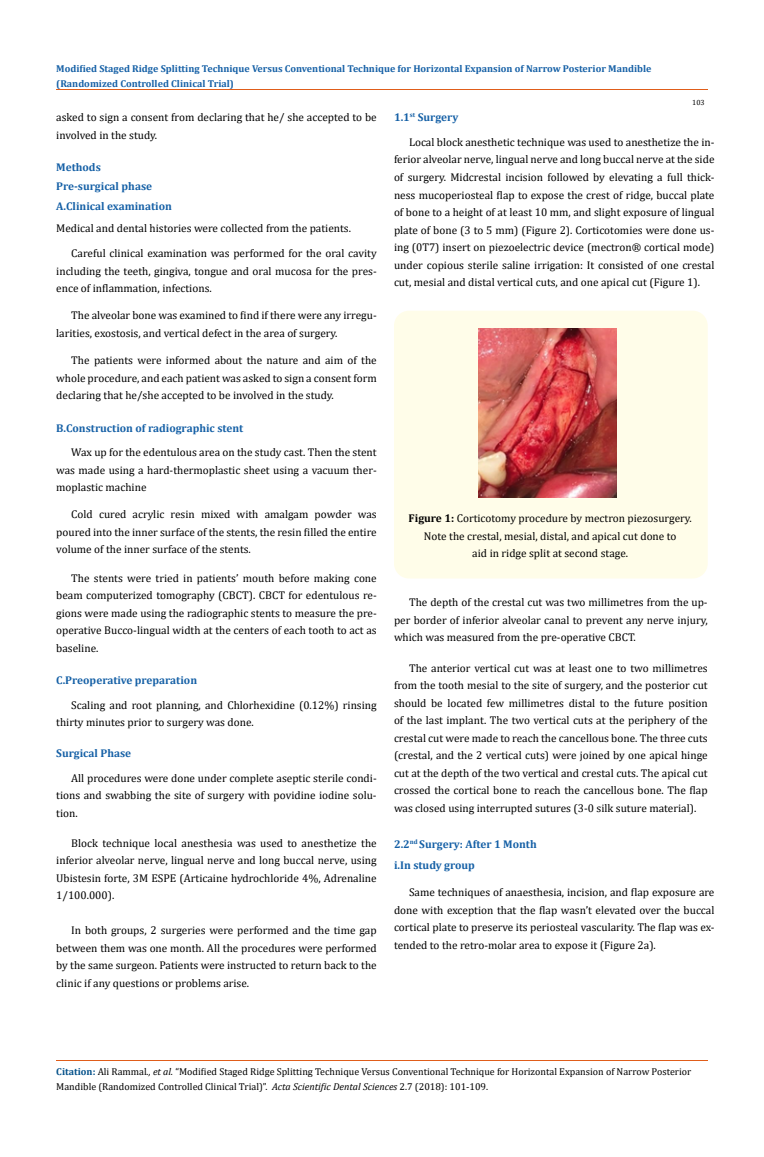
<style>
.page{position:relative;width:764px;height:1157px;background:#fff}
.page>*{position:absolute;margin:0;border:0;box-sizing:border-box;transform-origin:0 0}
.t1{font:11.25px/17.5px "Cambria";color:#000;text-align:justify}
.t2{font:700 11.25px/19.1px "Cambria";color:#1560a6}
.t3{font:10px/15px "Cambria";color:#000}
.t4{font:700 10px/15px "Cambria";color:#1560a6}
.t5{font:7.5px "Cambria";color:#000}
.s1{font-weight:700}
.s2{font-weight:700;color:#035089}
.s3{font-style:italic}
</style>
<div class="page">
<div style="left:394px;top:311px;width:314px;height:267px;background:#fffde9;border-radius:15px"></div>
<img style="left:478px;top:328px;width:138px;height:169px">
<hr style="left:56px;top:90px;width:652px;height:1px;background:#e05d1a">
<hr style="left:56px;top:1060px;width:652px;height:1px;background:#e05d1a">
<p class="t4" style="left:56px;top:61px;width:597px">Modified Staged Ridge Splitting Technique Versus Conventional Technique for Horizontal Expansion of Narrow Posterior Mandible (Randomized Controlled Clinical Trial)</p>
<p class="t5" style="left:692px;top:98px;width:14px">103</p>
<p class="t1" style="left:56px;top:108px;width:322px">asked to sign a consent from declaring that he/ she accepted to be involved in the study.</p>
<p class="t2" style="left:56px;top:157px;width:117px">Methods<br>Pre-surgical phase<br>A.Clinical examination</p>
<p class="t1" style="left:56px;top:219px;width:296px">Medical and dental histories were collected from the patients.</p>
<p class="t1" style="left:56px;top:244px;width:322px;text-indent:15px">Careful clinical examination was performed for the oral cavity including the teeth, gingiva, tongue and oral mucosa for the pres&shy;ence of inflammation, infections.</p>
<p class="t1" style="left:56px;top:307px;width:322px;text-indent:15px">The alveolar bone was examined to find if there were any irregu&shy;larities, exostosis, and vertical defect in the area of surgery.</p>
<p class="t1" style="left:56px;top:352px;width:322px;text-indent:15px">The patients were informed about the nature and aim of the whole procedure, and each patient was asked to sign a consent form declaring that he/she accepted to be involved in the study.</p>
<p class="t2" style="left:56px;top:418px;width:189px">B.Construction of radiographic stent</p>
<p class="t1" style="left:56px;top:443px;width:322px;text-indent:15px">Wax up for the edentulous area on the study cast. Then the stent was made using a hard-thermoplastic sheet using a vacuum ther&shy;moplastic machine</p>
<p class="t1" style="left:56px;top:505px;width:322px;text-indent:15px">Cold cured acrylic resin mixed with amalgam powder was poured into the inner surface of the stents, the resin filled the entire volume of the inner surface of the stents.</p>
<p class="t1" style="left:56px;top:569px;width:322px;text-indent:15px">The stents were tried in patients’ mouth before making cone beam computerized tomography (CBCT). CBCT for edentulous re&shy;gions were made using the radiographic stents to measure the pre&shy;operative Bucco-lingual width at the centers of each tooth to act as baseline.</p>
<p class="t2" style="left:56px;top:670px;width:142px">C.Preoperative preparation</p>
<p class="t1" style="left:56px;top:695px;width:322px;text-indent:15px">Scaling and root planning, and Chlorhexidine (0.12%) rinsing thirty minutes prior to surgery was done.</p>
<p class="t2" style="left:56px;top:743px;width:77px">Surgical Phase</p>
<p class="t1" style="left:56px;top:768px;width:322px;text-indent:15px">All procedures were done under complete aseptic sterile condi&shy;tions and swabbing the site of surgery with povidine iodine solu&shy;tion.</p>
<p class="t1" style="left:56px;top:833px;width:322px;text-indent:15px">Block technique local anesthesia was used to anesthetize the inferior alveolar nerve, lingual nerve and long buccal nerve, using Ubistesin forte, 3M ESPE (Articaine hydrochloride 4%, Adrenaline 1/100.000).</p>
<p class="t1" style="left:56px;top:921px;width:322px;text-indent:15px">In both groups, 2 surgeries were performed and the time gap between them was one month. All the procedures were performed by the same surgeon. Patients were instructed to return back to the clinic if any questions or problems arise.</p>
<p class="t2" style="left:394px;top:107px;width:66px">1.1<sup>st</sup> Surgery</p>
<p class="t1" style="left:394px;top:133px;width:322px;text-indent:15px">Local block anesthetic technique was used to anesthetize the in&shy;ferior alveolar nerve, lingual nerve and long buccal nerve at the side of surgery. Midcrestal incision followed by elevating a full thick&shy;ness mucoperiosteal flap to expose the crest of ridge, buccal plate of bone to a height of at least 10 mm, and slight exposure of lingual plate of bone (3 to 5 mm) (Figure 2). Corticotomies were done us&shy;ing (0T7) insert on piezoelectric device (mectron® cortical mode) under copious sterile saline irrigation: It consisted of one crestal cut, mesial and distal vertical cuts, and one apical cut (Figure 1).</p>
<p class="t1" style="left:408px;top:509px;width:285px;text-align:center"><span class="s1">Figure 1:</span> Corticotomy procedure by mectron piezosurgery.<br>Note the crestal, mesial, distal, and apical cut done to<br>aid in ridge split at second stage.</p>
<p class="t1" style="left:394px;top:593px;width:315px;text-indent:15px">The depth of the crestal cut was two millimetres from the up&shy;per border of inferior alveolar canal to prevent any nerve injury, which was measured from the pre-operative CBCT.</p>
<p class="t1" style="left:394px;top:659px;width:315px;text-indent:15px">The anterior vertical cut was at least one to two millimetres from the tooth mesial to the site of surgery, and the posterior cut should be located few millimetres distal to the future position of the last implant. The two vertical cuts at the periphery of the crestal cut were made to reach the cancellous bone. The three cuts (crestal, and the 2 vertical cuts) were joined by one apical hinge cut at the depth of the two vertical and crestal cuts. The apical cut crossed the cortical bone to reach the cancellous bone. The flap was closed using interrupted sutures (3-0 silk suture material).</p>
<p class="t2" style="left:394px;top:833px;width:144px">2.2<sup>nd</sup> Surgery: After 1 Month</p>
<p class="t2" style="left:394px;top:855px;width:82px">i.In study group</p>
<p class="t1" style="left:394px;top:883px;width:322px;text-indent:15px">Same techniques of anaesthesia, incision, and flap exposure are done with exception that the flap wasn’t elevated over the buccal cortical plate to preserve its periosteal vascularity. The flap was ex&shy;tended to the retro-molar area to expose it (Figure 2a).</p>
<p class="t3" style="left:56px;top:1063px;width:636px"><span class="s2">Citation:</span> Ali Rammal<span class="s3">., et al.</span> “Modified Staged Ridge Splitting Technique Versus Conventional Technique for Horizontal Expansion of Narrow Posterior<br>Mandible (Randomized Controlled Clinical Trial)”. <span class="s3">Acta Scientific Dental Sciences</span> 2.7 (2018): 101-109.</p>
</div>
